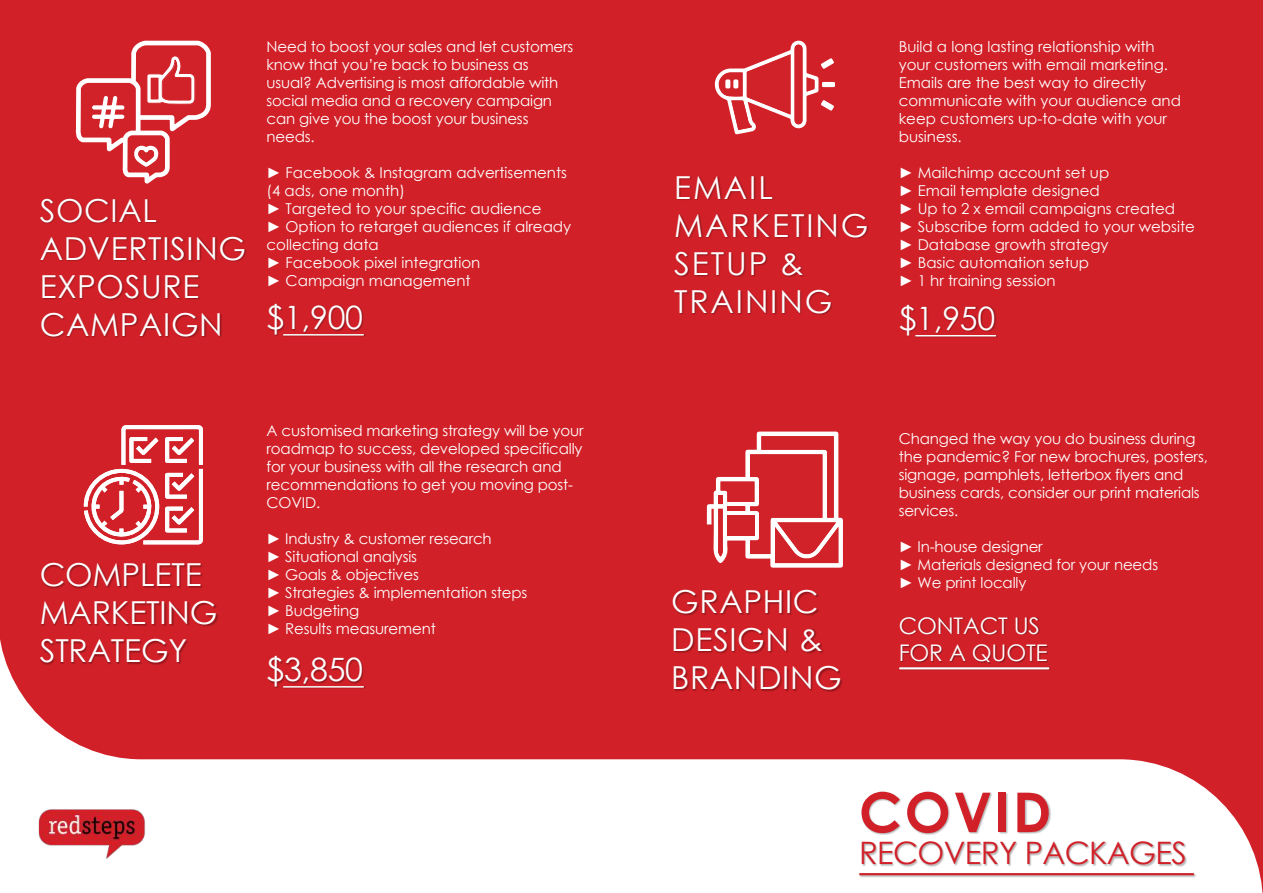
<style>
.page{position:relative;width:1263px;height:893px;background:#d12028}
.page>*{position:absolute;margin:0;border:0;box-sizing:border-box;transform-origin:0 0}
.t1{font:700 54.9px "Century Gothic";letter-spacing:.05em;color:#d12028}
.t2{font:32.25px "Century Gothic";letter-spacing:-.01em;color:#fff}
.t3{font:31.65px/38px "Century Gothic";letter-spacing:.02em;color:#fff}
.t4{font:31.65px/38px "Century Gothic";letter-spacing:.06em;color:#fff}
.t5{font:31.65px/38px "Century Gothic";letter-spacing:-.005em;color:#fff}
.t6{font:30.9px "Century Gothic";letter-spacing:-.02em;color:#d12028}
.t7{font:22.95px/27.5px "Century Gothic";letter-spacing:-.01em;color:#fff}
.t8{font:15px/18px "Century Gothic";letter-spacing:-.01em;color:#fff}
</style>
<div class="page">
<svg style="left:0;top:639px;width:1263px;height:254px;fill:#fff"></svg>
<img style="left:23px;top:798px;width:136px;height:68px">
<div style="left:40px;top:563px;width:179px;height:102px;background:#000;opacity:.3"></div>
<div style="left:674px;top:176px;width:195px;height:140px;background:#000;opacity:.3"></div>
<div style="left:673px;top:590px;width:170px;height:102px;background:#000;opacity:.3"></div>
<svg style="left:714px;top:40px;width:121px;height:94px"></svg>
<div style="left:733px;top:79px;width:5px;height:9px;border:2px solid #fff"></div>
<div style="left:862px;top:842px;width:325px;height:25px;background:#000;opacity:.3"></div>
<div style="left:861px;top:791px;width:190px;height:44px;background:#000;opacity:.3"></div>
<div style="left:859px;top:873px;width:337px;height:5px;background:#000;opacity:.3"></div>
<hr style="left:860px;top:873px;width:333px;height:2px;background:#d12028">
<div style="left:268px;top:303px;width:96px;height:33px;background:#000;opacity:.3"></div>
<hr style="left:283px;top:334px;width:82px;height:3px;background:#000;opacity:.3">
<hr style="left:284px;top:334px;width:79px;height:2px;background:#fff">
<div style="left:900px;top:304px;width:97px;height:33px;background:#000;opacity:.3"></div>
<hr style="left:915px;top:335px;width:82px;height:2px;background:#000;opacity:.3">
<hr style="left:916px;top:335px;width:79px;height:1px;background:#fff">
<div style="left:900px;top:617px;width:148px;height:47px;background:#000;opacity:.3"></div>
<hr style="left:898px;top:667px;width:153px;height:4px;background:#000;opacity:.3">
<hr style="left:900px;top:667px;width:148px;height:2px;background:#fff">
<div style="left:268px;top:655px;width:96px;height:33px;background:#000;opacity:.3"></div>
<hr style="left:283px;top:686px;width:82px;height:3px;background:#000;opacity:.3">
<hr style="left:284px;top:686px;width:79px;height:2px;background:#fff">
<div style="left:40px;top:198px;width:207px;height:140px;background:#000;opacity:.3"></div>
<svg style="left:75px;top:40px;width:136px;height:144px"></svg>
<div style="left:152px;top:78px;width:6px;height:21px;background:#d12129"></div>
<svg style="left:83px;top:425px;width:120px;height:120px"></svg>
<svg style="left:707px;top:432px;width:136px;height:136px"></svg>
<h3 class="t3" style="left:40px;top:191px;width:208px">SOCIAL<br>ADVERTISING<br>EXPOSURE<br>CAMPAIGN</h3>
<p class="t8" style="left:899px;top:37px;width:284px">Build a long lasting relationship with your customers with email marketing.<br>Emails are the best way to directly communicate with your audience and keep customers up-to-date with your business.</p>
<p class="t8" style="left:899px;top:163px;width:298px">► Mailchimp account set up<br>► Email template designed<br>► Up to 2 x email campaigns created<br>► Subscribe form added to your website ► Database growth strategy<br>► Basic automation setup<br>► 1 hr training session</p>
<p class="t8" style="left:267px;top:37px;width:308px">Need to boost your sales and let customers know that you’re back to business as usual? Advertising is most affordable with social media and a recovery campaign can give you the boost your business needs.</p>
<p class="t8" style="left:267px;top:163px;width:306px">► Facebook &amp; Instagram advertisements (4 ads, one month)<br>► Targeted to your specific audience<br>► Option to retarget audiences if already collecting data<br>► Facebook pixel integration<br>► Campaign management</p>
<h3 class="t4" style="left:674px;top:168px;width:196px">EMAIL<br>MARKETING<br>SETUP &amp;<br>TRAINING</h3>
<h2 class="t2" style="left:267px;top:295px;width:98px">$1,900</h2>
<h2 class="t2" style="left:899px;top:296px;width:98px">$1,950</h2>
<h3 class="t5" style="left:40px;top:556px;width:179px">COMPLETE<br>MARKETING<br>STRATEGY</h3>
<p class="t8" style="left:267px;top:422px;width:319px">A customised marketing strategy will be your roadmap to success, developed specifically for your business with all the research and recommendations to get you moving post-COVID.</p>
<p class="t8" style="left:267px;top:530px;width:262px">► Industry &amp; customer research<br>► Situational analysis<br>► Goals &amp; objectives<br>► Strategies &amp; implementation steps ► Budgeting<br>► Results measurement</p>
<h2 class="t2" style="left:267px;top:647px;width:98px">$3,850</h2>
<h3 class="t3" style="left:671px;top:583px;width:172px">GRAPHIC<br>DESIGN &amp;<br>BRANDING</h3>
<p class="t8" style="left:899px;top:429px;width:311px">Changed the way you do business during the pandemic? For new brochures, posters, signage, pamphlets, letterbox flyers and business cards, consider our print materials services.</p>
<p class="t8" style="left:899px;top:537px;width:261px">► In-house designer<br>► Materials designed for your needs ► We print locally</p>
<h3 class="t7" style="left:899px;top:611px;width:151px">CONTACT US<br>FOR A QUOTE</h3>
<h1 class="t1" style="left:859px;top:770px;width:194px">COVID</h1>
<h3 class="t6" style="left:859px;top:832px;width:329px">RECOVERY PACKAGES</h3>
</div>
